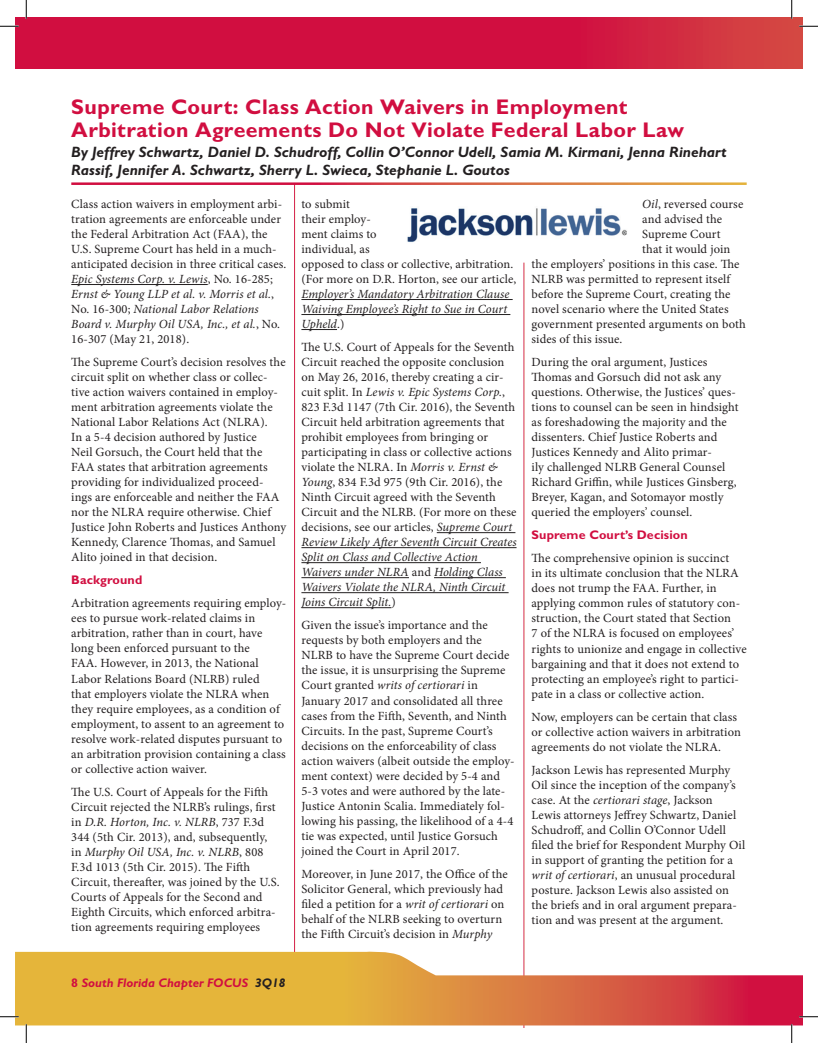
<style>
.page{position:relative;width:818px;height:1043px;background:#fff}
.page>*{position:absolute;margin:0;border:0;box-sizing:border-box;transform-origin:0 0}
.t1{font:700 21.25px/23.1px "Gill Sans";letter-spacing:.015em;color:#d10e40}
.t2{font:italic 700 15px/18px "Gill Sans";color:#231f20}
.t3{font:12.5px/15px "Minion Pro";letter-spacing:.01em;color:#231f20}
.t4{font:italic 12.5px/15px "Minion Pro";color:#231f20}
.t5{font:700 12.5px "Gill Sans";letter-spacing:.01em;color:#d10e40}
.t6{font:italic 700 12.5px "Gill Sans";color:#d10e40}
.s1{font-style:italic}
.s2{font-style:normal}
.s3{color:#231f20}
</style>
<div class="page">
<svg style="left:15px;top:17px;width:787px;height:51px;background:#d11740"></svg>
<svg style="left:15px;top:950px;width:787px;height:75px"></svg>
<hr style="left:71px;top:284px;width:137px;height:1px;background:#231f20">
<hr style="left:301px;top:299px;width:211px;height:1px;background:#231f20">
<hr style="left:301px;top:314px;width:209px;height:1px;background:#231f20">
<hr style="left:301px;top:329px;width:36px;height:1px;background:#231f20">
<hr style="left:437px;top:532px;width:78px;height:1px;background:#231f20">
<hr style="left:301px;top:547px;width:215px;height:1px;background:#231f20">
<hr style="left:301px;top:562px;width:180px;height:1px;background:#231f20">
<hr style="left:301px;top:577px;width:108px;height:1px;background:#231f20">
<hr style="left:434px;top:577px;width:72px;height:1px;background:#231f20">
<hr style="left:301px;top:592px;width:207px;height:1px;background:#231f20">
<hr style="left:301px;top:607px;width:90px;height:1px;background:#231f20">
<img style="left:407px;top:208px;width:220px;height:34px">
<svg style="left:0;top:25px;width:19px;height:2px"></svg>
<svg style="left:799px;top:25px;width:19px;height:2px"></svg>
<svg style="left:0;top:1015px;width:19px;height:2px"></svg>
<svg style="left:799px;top:1015px;width:19px;height:2px"></svg>
<svg style="left:25px;top:0;width:2px;height:19px"></svg>
<svg style="left:25px;top:1024px;width:2px;height:18px"></svg>
<svg style="left:790px;top:0;width:2px;height:19px"></svg>
<svg style="left:790px;top:1024px;width:2px;height:18px"></svg>
<h1 class="t1" style="left:71px;top:95px;width:614px">Supreme Court: Class Action Waivers in Employment<br>Arbitration Agreements Do Not Violate Federal Labor Law</h1>
<p class="t2" style="left:71px;top:143px;width:657px">By Jeffrey Schwartz, Daniel D. Schudroff, Collin O’Connor Udell, Samia M. Kirmani, Jenna Rinehart<br>Rassif, Jennifer A. Schwartz, Sherry L. Swieca, Stephanie L. Goutos</p>
<p class="t3" style="left:71px;top:197px;width:216px">Class action waivers in employment arbi&shy;tration agreements are enforceable under the Federal Arbitration Act (FAA), the U.S. Supreme Court has held in a much&shy;anticipated decision in three critical cases.<br><span class="s1">Epic Systems Corp. v. Lewis</span>, No. 16-285; <span class="s1">Ernst &amp; Young LLP et al. v. Morris et al.</span>, No. 16-300; <span class="s1">National Labor Relations Board v. Murphy Oil USA, Inc., et al.</span>, No.<br>16-307 (May 21, 2018).</p>
<p class="t3" style="left:71px;top:355px;width:216px">The Supreme Court’s decision resolves the circuit split on whether class or collec&shy;tive action waivers contained in employ&shy;ment arbitration agreements violate the National Labor Relations Act (NLRA).<br>In a 5-4 decision authored by Justice<br>Neil Gorsuch, the Court held that the FAA states that arbitration agreements providing for individualized proceed&shy;ings are enforceable and neither the FAA nor the NLRA require otherwise. Chief Justice John Roberts and Justices Anthony Kennedy, Clarence Thomas, and Samuel Alito joined in that decision.</p>
<p class="t5" style="left:71px;top:573px;width:72px">Background</p>
<p class="t3" style="left:71px;top:596px;width:217px">Arbitration agreements requiring employ&shy;ees to pursue work-related claims in arbitration, rather than in court, have long been enforced pursuant to the<br>FAA. However, in 2013, the National Labor Relations Board (NLRB) ruled<br>that employers violate the NLRA when they require employees, as a condition of employment, to assent to an agreement to resolve work-related disputes pursuant to an arbitration provision containing a class or collective action waiver.</p>
<p class="t3" style="left:71px;top:784px;width:210px">The U.S. Court of Appeals for the Fifth Circuit rejected the NLRB’s rulings, first in <span class="s1">D.R. Horton, Inc. v. NLRB</span>, 737 F.3d 344 (5th Cir. 2013), and, subsequently, in <span class="s1">Murphy Oil USA, Inc. v. NLRB</span>, 808<br>F.3d 1013 (5th Cir. 2015). The Fifth Circuit, thereafter, was joined by the U.S.<br>Courts of Appeals for the Second and Eighth Circuits, which enforced arbitra&shy;tion agreements requiring employees</p>
<p class="t3" style="left:301px;top:197px;width:216px">to submit<br>their employ-<br>ment claims to<br>individual, as<br>opposed to class or collective, arbitration. (For more on D.R. Horton, see our article,</p>
<p class="t4" style="left:301px;top:287px;width:209px">Employer’s Mandatory Arbitration Clause<br>Waiving Employee’s Right to Sue in Court<br>Upheld<span class="s2">.)</span></p>
<p class="t3" style="left:301px;top:340px;width:217px">The U.S. Court of Appeals for the Seventh Circuit reached the opposite conclusion on May 26, 2016, thereby creating a cir&shy;cuit split. In <span class="s1">Lewis v. Epic Systems Corp.</span>, 823 F.3d 1147 (7th Cir. 2016), the Seventh Circuit held arbitration agreements that prohibit employees from bringing or participating in class or collective actions violate the NLRA. In <span class="s1">Morris v. Ernst &amp; Young</span>, 834 F.3d 975 (9th Cir. 2016), the Ninth Circuit agreed with the Seventh Circuit and the NLRB. (For more on these decisions, see our articles, <span class="s1">Supreme Court Review Likely After Seventh Circuit Creates Split on Class and Collective Action Waivers under NLRA</span> and <span class="s1">Holding Class Waivers Violate the NLRA, Ninth Circuit Joins Circuit Split.</span>)</p>
<p class="t3" style="left:301px;top:618px;width:215px">Given the issue’s importance and the requests by both employers and the NLRB to have the Supreme Court decide the issue, it is unsurprising the Supreme Court granted <span class="s1">writs of certiorari</span> in January 2017 and consolidated all three cases from the Fifth, Seventh, and Ninth Circuits. In the past, Supreme Court’s decisions on the enforceability of class action waivers (albeit outside the employ&shy;ment context) were decided by 5-4 and 5-3 votes and were authored by the late-Justice Antonin Scalia. Immediately fol&shy;lowing his passing, the likelihood of a 4-4 tie was expected, until Justice Gorsuch joined the Court in April 2017.</p>
<p class="t3" style="left:301px;top:866px;width:208px">Moreover, in June 2017, the Office of the Solicitor General, which previously had filed a petition for a <span class="s1">writ of certiorari</span> on behalf of the NLRB seeking to overturn the Fifth Circuit’s decision in <span class="s1">Murphy</span></p>
<p class="t6" style="left:71px;top:975px;width:216px"><span class="s2">8</span> South Florida Chapter FOCUS <span class="s3">3Q18</span></p>
<p class="t3" style="left:642px;top:197px;width:103px"><span class="s1">Oil</span>, reversed course</p>
<p class="t3" style="left:642px;top:212px;width:81px">and advised the</p>
<p class="t3" style="left:642px;top:227px;width:80px">Supreme Court</p>
<p class="t3" style="left:642px;top:242px;width:90px">that it would join</p>
<p class="t3" style="left:531px;top:257px;width:209px">the employers’ positions in this case. The</p>
<p class="t3" style="left:531px;top:272px;width:200px">NLRB was permitted to represent itself</p>
<p class="t3" style="left:531px;top:287px;width:200px">before the Supreme Court, creating the</p>
<p class="t3" style="left:531px;top:302px;width:198px">novel scenario where the United States</p>
<p class="t3" style="left:531px;top:317px;width:216px">government presented arguments on both</p>
<p class="t3" style="left:531px;top:332px;width:92px">sides of this issue.</p>
<p class="t3" style="left:531px;top:355px;width:208px">During the oral argument, Justices Thomas and Gorsuch did not ask any questions. Otherwise, the Justices’ ques&shy;tions to counsel can be seen in hindsight as foreshadowing the majority and the dissenters. Chief Justice Roberts and Justices Kennedy and Alito primar-<br>ily challenged NLRB General Counsel Richard Griffin, while Justices Ginsberg, Breyer, Kagan, and Sotomayor mostly queried the employers’ counsel.</p>
<p class="t5" style="left:531px;top:528px;width:158px">Supreme Court’s Decision</p>
<p class="t3" style="left:531px;top:551px;width:216px">The comprehensive opinion is succinct<br>in its ultimate conclusion that the NLRA does not trump the FAA. Further, in applying common rules of statutory con&shy;struction, the Court stated that Section<br>7 of the NLRA is focused on employees’ rights to unionize and engage in collective bargaining and that it does not extend to protecting an employee’s right to partici&shy;pate in a class or collective action.</p>
<p class="t3" style="left:531px;top:709px;width:211px">Now, employers can be certain that class or collective action waivers in arbitration agreements do not violate the NLRA.</p>
<p class="t3" style="left:531px;top:762px;width:215px">Jackson Lewis has represented Murphy Oil since the inception of the company’s case. At the <span class="s1">certiorari stage</span>, Jackson<br>Lewis attorneys Jeffrey Schwartz, Daniel Schudroff, and Collin O’Connor Udell filed the brief for Respondent Murphy Oil in support of granting the petition for a <span class="s1">writ of certiorari</span>, an unusual procedural posture. Jackson Lewis also assisted on the briefs and in oral argument prepara&shy;tion and was present at the argument.</p>
</div>
